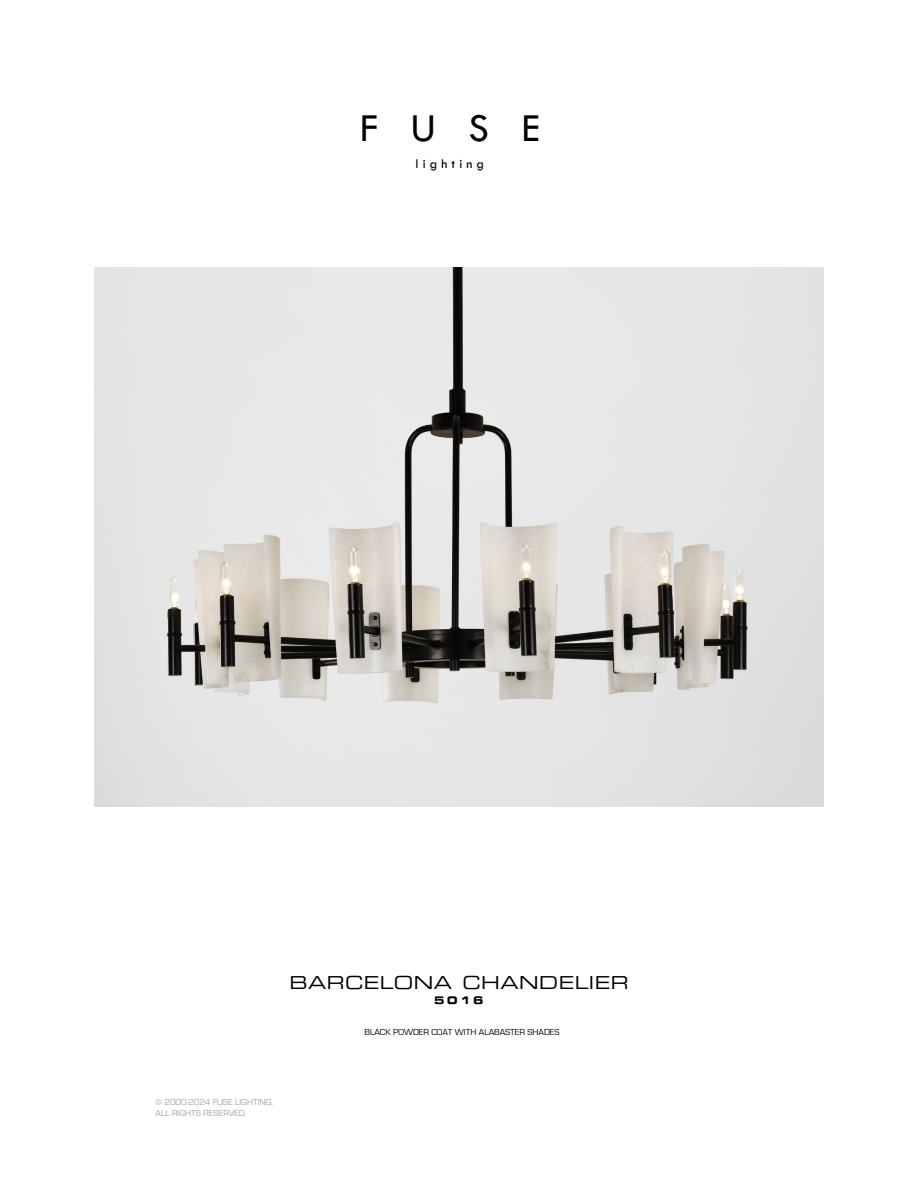
<style>
.page{position:relative;width:918px;height:1188px;background:#fff}
.page>*{position:absolute;margin:0;border:0;box-sizing:border-box;transform-origin:0 0}
.t1{font:41.1px "Tw Cen";color:#000}
.t2{font:18px "Eurostile LT Extended Two";letter-spacing:.025em;color:#000}
.t3{font:13.65px "Tw Cen";letter-spacing:.3em;color:#000}
.t4{font:10.5px "Eurostile LT Bold Extended Two";color:#000}
.t5{font:9px/10.8px "Eurostile";color:#aca399}
.t6{font:9px "Eurostile";color:#000}
</style>
<div class="page">
<img style="left:95px;top:268px;width:728px;height:538px">
<h1 class="t1" style="left:360px;top:103px;width:181px">FUSE</h1>
<h3 class="t3" style="left:416px;top:155px;width:70px">lighting</h3>
<h2 class="t2" style="left:290px;top:970px;width:340px">BARCELONA CHANDELIER</h2>
<p class="t4" style="left:434px;top:992px;width:51px">5016</p>
<p class="t6" style="left:365px;top:1027px;width:196px">BLACK POWDER COAT WITH ALABASTER SHADES</p>
<p class="t5" style="left:156px;top:1096px;width:119px">© 2000-2024 FUSE LIGHTING.<br>ALL RIGHTS RESERVED.</p>
</div>
